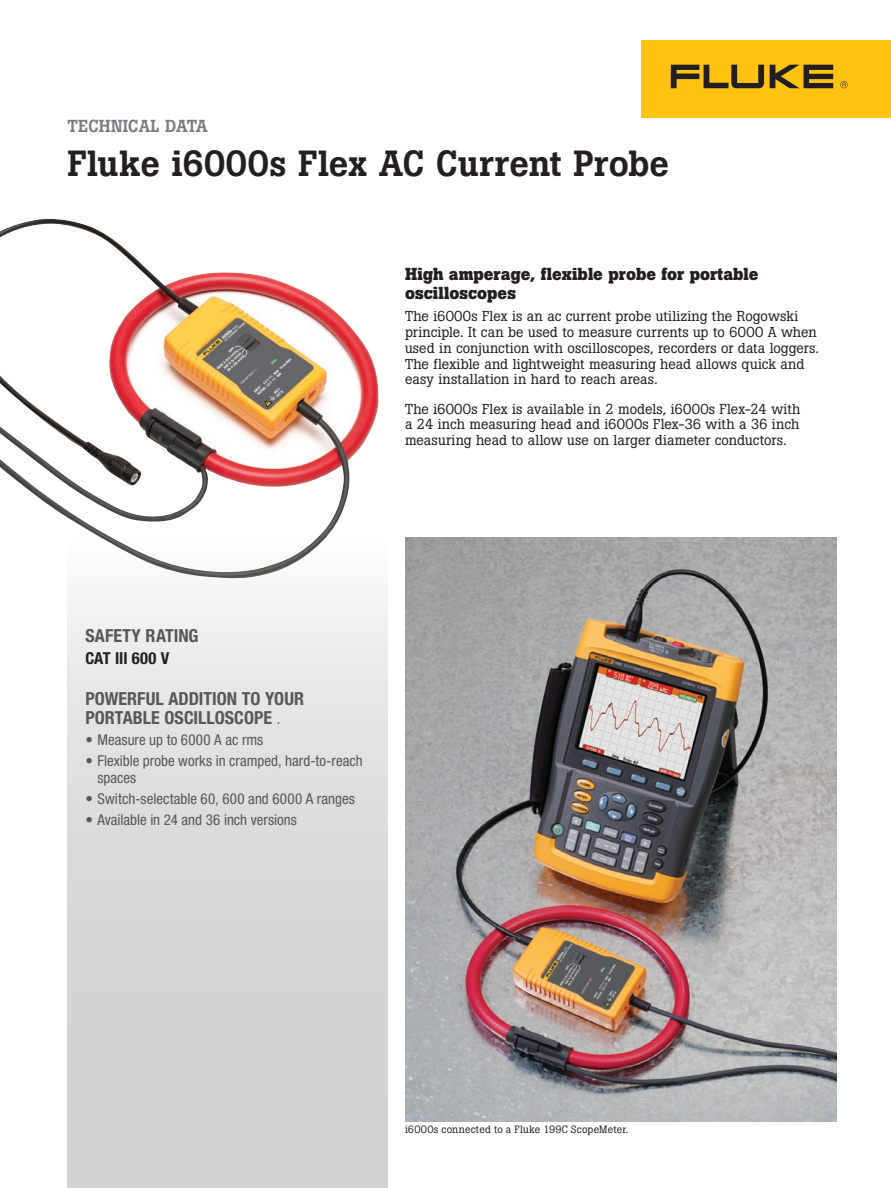
<style>
.page{position:relative;width:891px;height:1188px;background:#fff}
.page>*{position:absolute;margin:0;border:0;box-sizing:border-box;transform-origin:0 0}
.t1{font:500 36px "Boton Pro";letter-spacing:-.005em;color:#231f20}
.t2{font:700 condensed 18px/19.5px "Helvetica Neue LT Pro";color:#57585a}
.t3{font:700 17.25px/18.8px "Boton Pro";color:#231f20}
.t4{font:500 17.25px "Boton Pro";color:#7a7c7f}
.t5{font:700 condensed 16.5px "Helvetica Neue LT Pro";color:#231f20}
.t6{font:condensed 15px/16.5px "Helvetica Neue LT Pro";color:#57585a}
.t7{font:14.25px/15.8px "Boton Pro";letter-spacing:.005em;color:#231f20}
.t8{font:10.5px "Boton Pro";letter-spacing:.02em;color:#231f20}
.s1{font-weight:400;font-size:15px}
.s2{font-weight:700;font-stretch:normal}
</style>
<div class="page">
<div style="left:68px;top:540px;width:319px;height:648px;background:linear-gradient(to bottom,#f2f2f3,#c9cacc)"></div>
<img style="left:0;top:219px;width:379px;height:361px">
<div style="left:641px;top:40px;width:250px;height:78px;background:#fec210"></div>
<svg style="left:770px;top:65px;width:63px;height:23px"></svg>
<svg style="left:671px;top:65px;width:93px;height:23px"></svg>
<svg style="left:840px;top:81px;width:8px;height:7px"></svg>
<img style="left:405px;top:537px;width:432px;height:585px">
<p class="t4" style="left:68px;top:115px;width:142px">TECHNICAL DATA</p>
<h1 class="t1" style="left:68px;top:140px;width:603px">Fluke i6000s Flex AC Current Probe</h1>
<p class="t3" style="left:405px;top:265px;width:355px">High amperage, flexible probe for portable oscilloscopes</p>
<p class="t7" style="left:405px;top:309px;width:416px">The i6000s Flex is an ac current probe utilizing the Rogowski principle. It can be used to measure currents up to 6000 A when used in conjunction with oscilloscopes, recorders or data loggers.<br>The flexible and lightweight measuring head allows quick and easy installation in hard to reach areas.</p>
<p class="t7" style="left:405px;top:401px;width:397px;text-align:justify">The i6000s Flex is available in 2 models, i6000s Flex-24 with a 24 inch measuring head and i6000s Flex-36 with a 36 inch measuring head to allow use on larger diameter conductors.</p>
<p class="t2" style="left:85px;top:626px;width:115px">SAFETY RATING</p>
<p class="t5" style="left:85px;top:649px;width:85px">CAT III 600 V</p>
<p class="t2" style="left:85px;top:689px;width:220px">POWERFUL ADDITION TO YOUR<br>PORTABLE OSCILLOSCOPE <span class="s1">.</span></p>
<p class="t6" style="left:85px;top:732px;width:179px"><span class="s2">•</span> Measure up to 6000 A ac rms</p>
<p class="t6" style="left:97px;top:753px;width:267px;text-indent:-12px"><span class="s2">•</span> Flexible probe works in cramped, hard-to-reach spaces</p>
<p class="t6" style="left:85px;top:790px;width:271px"><span class="s2">•</span> Switch-selectable 60, 600 and 6000 A ranges</p>
<p class="t6" style="left:85px;top:811px;width:213px"><span class="s2">•</span> Available in 24 and 36 inch versions</p>
<p class="t8" style="left:405px;top:1123px;width:225px">i6000s connected to a Fluke 199C ScopeMeter.</p>
</div>
